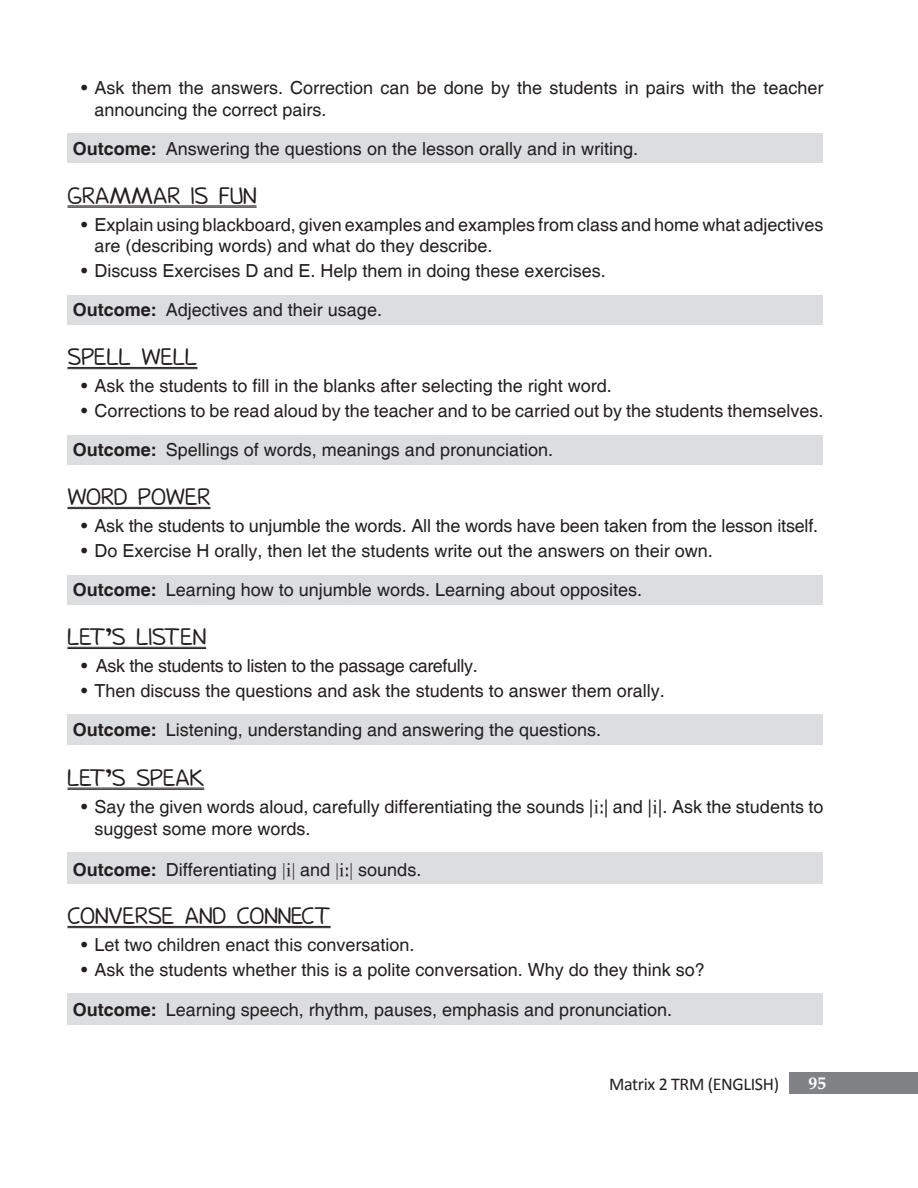
<style>
.page{position:relative;width:918px;height:1188px;background:#fff}
.page>*{position:absolute;margin:0;border:0;box-sizing:border-box;transform-origin:0 0}
.Head_1{font:21px "Donald";color:#231f20}
.t1{font:18px/21.6px "Helvetica";color:#231f20}
.t2{font:18px "Helvetica";letter-spacing:-.02em;color:#231f20}
.t3{font:18px "Calibri";letter-spacing:-.02em;color:#231f20}
.t4{font:700 18px "Palatino";color:#fff}
.s1{font-weight:700}
.s2{font-family:"Ipa samd Uclphon 1 SIL Doulos L"}
</style>
<div class="page">
<div style="left:790px;top:1072px;width:128px;height:22px;background:#808285"></div>
<hr style="left:68px;top:206px;width:189px;height:1px;background:#231f20">
<hr style="left:68px;top:207px;width:189px;height:1px;background:#231f20">
<hr style="left:68px;top:367px;width:129px;height:1px;background:#231f20">
<hr style="left:68px;top:368px;width:129px;height:1px;background:#231f20">
<hr style="left:68px;top:507px;width:143px;height:1px;background:#231f20">
<hr style="left:68px;top:508px;width:143px;height:1px;background:#231f20">
<hr style="left:68px;top:647px;width:138px;height:1px;background:#231f20">
<hr style="left:68px;top:648px;width:138px;height:1px;background:#231f20">
<hr style="left:68px;top:788px;width:136px;height:1px;background:#231f20">
<hr style="left:68px;top:789px;width:136px;height:1px;background:#231f20">
<hr style="left:68px;top:926px;width:263px;height:1px;background:#231f20">
<hr style="left:68px;top:927px;width:263px;height:1px;background:#231f20">
<div style="left:68px;top:133px;width:756px;height:30px;background:#dcdddf"></div>
<div style="left:68px;top:295px;width:756px;height:30px;background:#dcdddf"></div>
<div style="left:68px;top:435px;width:756px;height:29px;background:#dcdddf"></div>
<div style="left:68px;top:575px;width:756px;height:29px;background:#dcdddf"></div>
<div style="left:68px;top:715px;width:756px;height:30px;background:#dcdddf"></div>
<div style="left:68px;top:852px;width:756px;height:31px;background:#dcdddf"></div>
<div style="left:68px;top:994px;width:756px;height:31px;background:#dcdddf"></div>
<p class="t1" style="left:94px;top:78px;width:730px;text-indent:-14px">• Ask them the answers. Correction can be done by the students in pairs with the teacher announcing the correct pairs.</p>
<p class="t1" style="left:73px;top:138px;width:567px"><span class="s1">Outcome:</span> Answering the questions on the lesson orally and in writing.</p>
<p class="Head_1" style="left:68px;top:187px;width:191px">GRAMMAR IS FUN</p>
<p class="t1" style="left:94px;top:214px;width:730px;text-indent:-14px">• Explain using blackboard, given examples and examples from class and home what adjectives are (describing words) and what do they describe.</p>
<p class="t1" style="left:81px;top:261px;width:526px">• Discuss Exercises D and E. Help them in doing these exercises.</p>
<p class="t1" style="left:73px;top:300px;width:311px"><span class="s1">Outcome:</span> Adjectives and their usage.</p>
<p class="Head_1" style="left:68px;top:348px;width:131px">SPELL WELL</p>
<p class="t1" style="left:81px;top:376px;width:532px">• Ask the students to fill in the blanks after selecting the right word.</p>
<p class="t1" style="left:81px;top:401px;width:744px">• Corrections to be read aloud by the teacher and to be carried out by the students themselves.</p>
<p class="t1" style="left:73px;top:440px;width:482px"><span class="s1">Outcome:</span> Spellings of words, meanings and pronunciation.</p>
<p class="Head_1" style="left:68px;top:488px;width:145px">WORD POWER</p>
<p class="t1" style="left:81px;top:516px;width:739px">• Ask the students to unjumble the words. All the words have been taken from the lesson itself.</p>
<p class="t1" style="left:81px;top:541px;width:633px">• Do Exercise H orally, then let the students write out the answers on their own.</p>
<p class="t1" style="left:73px;top:580px;width:571px"><span class="s1">Outcome:</span> Learning how to unjumble words. Learning about opposites.</p>
<p class="Head_1" style="left:68px;top:628px;width:140px">LET’S LISTEN</p>
<p class="t2" style="left:81px;top:655px;width:398px">• Ask the students to listen to the passage carefully.</p>
<p class="t1" style="left:81px;top:681px;width:585px">• Then discuss the questions and ask the students to answer them orally.</p>
<p class="t1" style="left:73px;top:720px;width:530px"><span class="s1">Outcome:</span> Listening, understanding and answering the questions.</p>
<p class="Head_1" style="left:68px;top:769px;width:138px">LET’S SPEAK</p>
<p class="t1" style="left:94px;top:796px;width:731px;text-indent:-14px">• Say the given words aloud, carefully differentiating the sounds |<span class="s2">i:</span>| and |<span class="s2">i</span>|. Ask the students to suggest some more words.</p>
<p class="t1" style="left:73px;top:859px;width:350px"><span class="s1">Outcome:</span> Differentiating <span class="s2">|i|</span> and <span class="s2">|i:|</span> sounds.</p>
<p class="Head_1" style="left:68px;top:907px;width:265px">CONVERSE AND CONNECT</p>
<p class="t1" style="left:81px;top:935px;width:335px">• Let two children enact this conversation.</p>
<p class="t1" style="left:81px;top:960px;width:625px">• Ask the students whether this is a polite conversation. Why do they think so?</p>
<p class="t1" style="left:73px;top:1000px;width:601px"><span class="s1">Outcome:</span> Learning speech, rhythm, pauses, emphasis and pronunciation.</p>
<p class="t3" style="left:609px;top:1073px;width:172px">Matrix 2 TRM (ENGLISH)</p>
<p class="t4" style="left:808px;top:1073px;width:19px">95</p>
</div>
